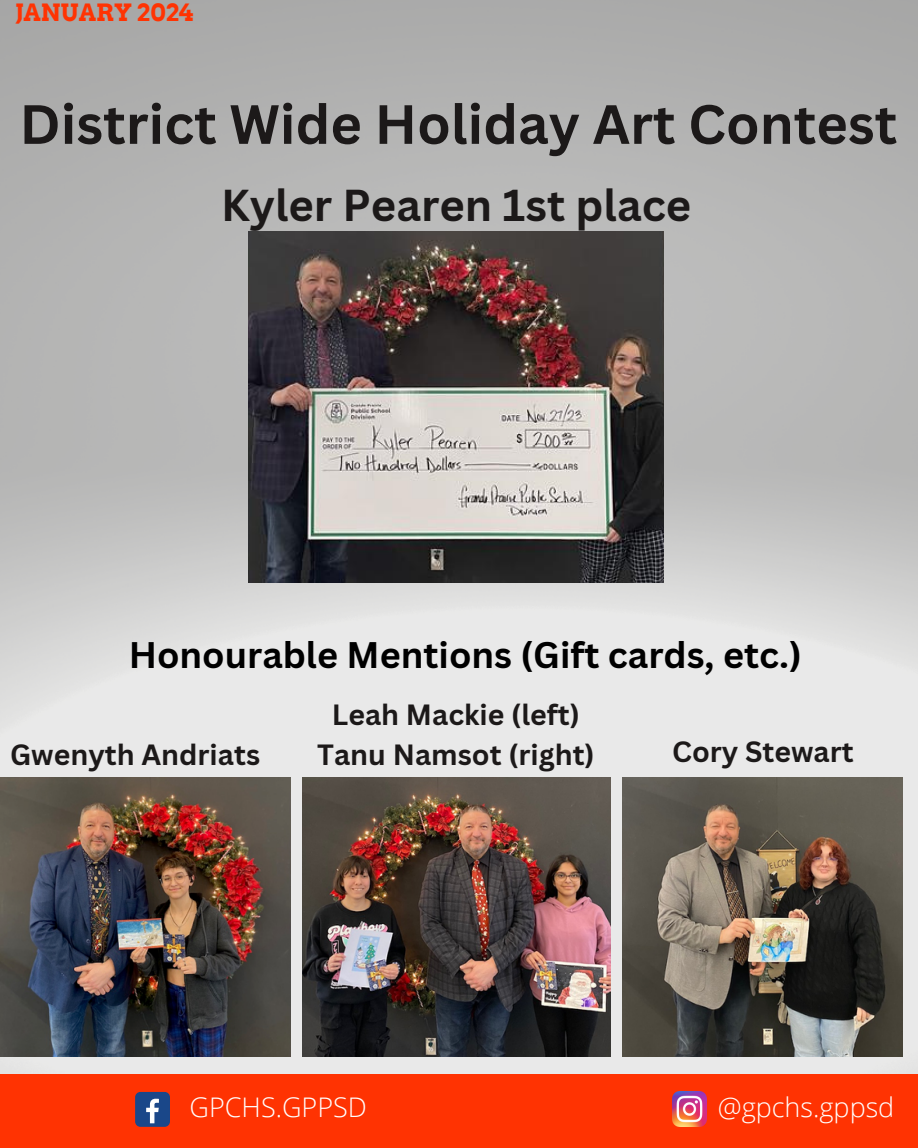
<style>
.page{position:relative;width:918px;height:1148px;background:#fff}
.page>*{position:absolute;margin:0;border:0;box-sizing:border-box;transform-origin:0 0}
.t1{font:700 54px "Canva Sans";color:#1c1919}
.t2{font:700 43.5px "Canva Sans";color:#1c1919}
.t3{font:700 36px "Canva Sans";color:#000}
.t4{font:700 28.5px "Canva Sans";color:#1c1919}
.t5{font:300 27px "Open Sans";color:#fff}
.t6{font:700 23.85px "Arvo";color:#ff3302}
</style>
<div class="page">
<img style="left:0;top:0;width:918px;height:1074px">
<img style="left:248px;top:231px;width:415px;height:351px">
<img style="left:623px;top:777px;width:280px;height:279px">
<img style="left:0;top:777px;width:290px;height:279px">
<img style="left:302px;top:777px;width:309px;height:279px">
<div style="left:0;top:1074px;width:918px;height:73px;background:#ff3302"></div>
<img style="left:672px;top:1091px;width:35px;height:35px">
<div style="left:135px;top:1091px;width:35px;height:35px;background:#1a4789;border-radius:5px"></div>
<svg style="left:146px;top:1098px;width:13px;height:25px"></svg>
<p class="t6" style="left:16px;top:-2px;width:179px">JANUARY 2024</p>
<h1 class="t1" style="left:20px;top:86px;width:879px">District Wide Holiday Art Contest</h1>
<h2 class="t2" style="left:221px;top:175px;width:472px">Kyler Pearen 1st place</h2>
<p class="t3" style="left:129px;top:629px;width:675px">Honourable Mentions (Gift cards, etc.)</p>
<p class="t4" style="left:332px;top:694px;width:250px">Leah Mackie (left)</p>
<p class="t4" style="left:10px;top:734px;width:252px">Gwenyth Andriats</p>
<p class="t4" style="left:317px;top:734px;width:279px">Tanu Namsot (right)</p>
<p class="t4" style="left:672px;top:731px;width:183px">Cory Stewart</p>
<p class="t5" style="left:190px;top:1088px;width:179px">GPCHS.GPPSD</p>
<p class="t5" style="left:718px;top:1088px;width:178px">@gpchs.gppsd</p>
</div>
